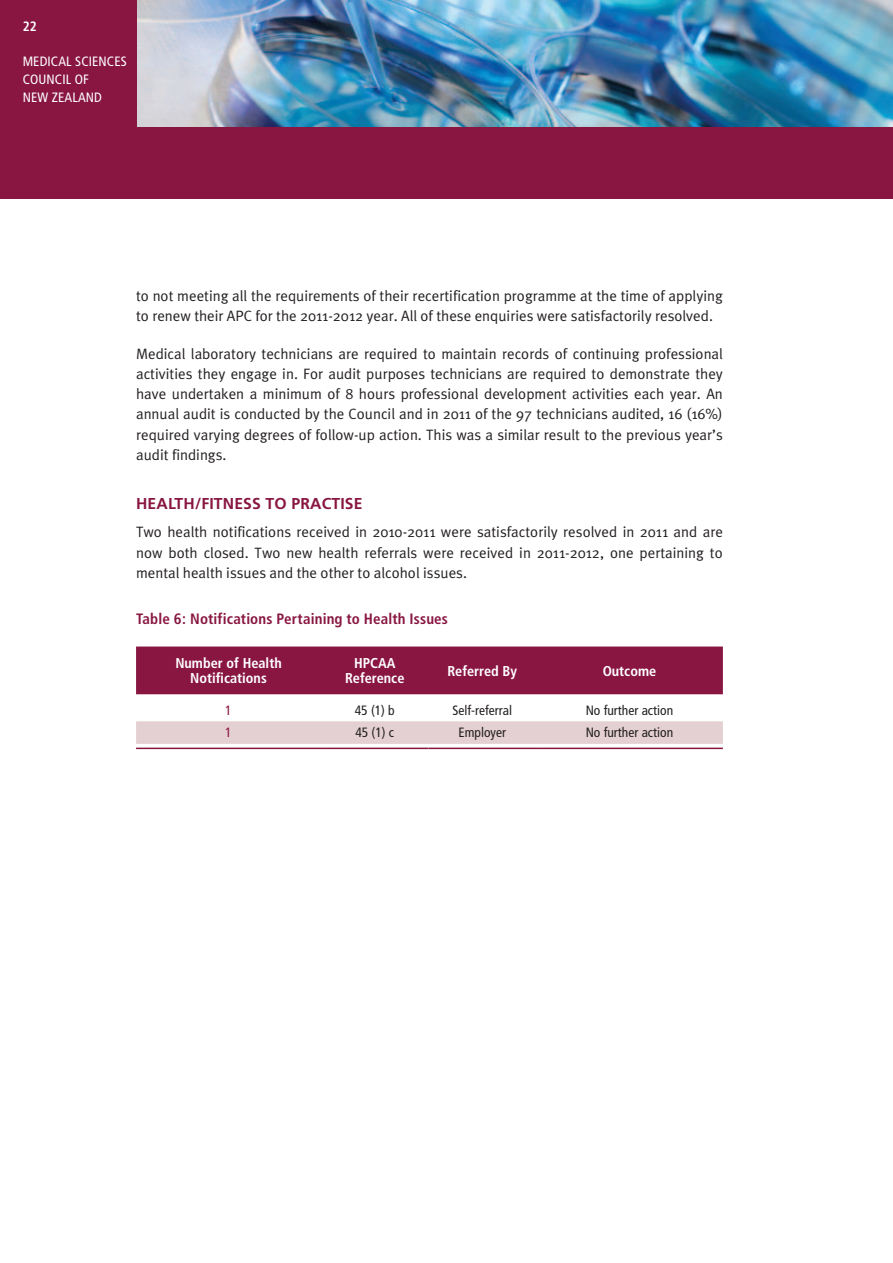
<style>
.page{position:relative;width:893px;height:1263px;background:#fff}
.page>*{position:absolute;margin:0;border:0;box-sizing:border-box;transform-origin:0 0}
.t1{font:700 15.75px "Frutiger";letter-spacing:.01em;color:#881641}
.t2{font:15px/20.2px "Meta Plus Normal";color:#231f20;text-align:justify}
.t3{font:700 condensed 15px "Frutiger";letter-spacing:.01em;color:#881641}
.t4{font:700 condensed 14.25px/15px "Frutiger";color:#fff;text-align:center}
.t5{font:condensed 13.5px "Frutiger";color:#231f20}
.t6{font:condensed 13.5px/18px "Frutiger";letter-spacing:.01em;color:#fff}
.t7{font:700 condensed 13.5px "Frutiger";color:#fff}
.t8{font:condensed 13.5px "Frutiger";color:#881641}
</style>
<div class="page">
<div style="left:0;top:0;width:893px;height:198px;background:#881641"></div>
<img style="left:137px;top:0;width:756px;height:126px">
<div style="left:136px;top:646px;width:587px;height:48px;background:#881641"></div>
<div style="left:136px;top:721px;width:587px;height:23px;background:#e4d0d2"></div>
<hr style="left:136px;top:748px;width:185px;height:1px;background:#881641">
<hr style="left:321px;top:748px;width:107px;height:1px;background:#881641">
<hr style="left:428px;top:748px;width:108px;height:1px;background:#881641">
<hr style="left:536px;top:748px;width:187px;height:1px;background:#881641">
<p class="t7" style="left:23px;top:19px;width:16px">22</p>
<p class="t6" style="left:23px;top:53px;width:106px">MEDICAL SCIENCES<br>COUNCIL OF<br>NEW ZEALAND</p>
<p class="t2" style="left:136px;top:286px;width:588px">to not meeting all the requirements of their recertification programme at the time of applying to renew their APC for the 2011-2012 year. All of these enquiries were satisfactorily resolved.</p>
<p class="t2" style="left:136px;top:343px;width:588px">Medical laboratory technicians are required to maintain records of continuing professional activities they engage in. For audit purposes technicians are required to demonstrate they have undertaken a minimum of 8 hours professional development activities each year. An annual audit is conducted by the Council and in 2011 of the 97 technicians audited, 16 (16%) required varying degrees of follow-up action. This was a similar result to the previous year’s audit findings.</p>
<p class="t1" style="left:136px;top:494px;width:31px">HEALTH</p>
<p class="t1" style="left:195px;top:494px;width:115px">/FITN ESS TO PRACTIS</p>
<p class="t1" style="left:354px;top:494px;width:10px">E</p>
<p class="t2" style="left:136px;top:522px;width:588px">Two health notifications received in 2010-2011 were satisfactorily resolved in 2011 and are now both closed. Two new health referrals were received in 2011-2012, one pertaining to mental health issues and the other to alcohol issues.</p>
<p class="t3" style="left:136px;top:609px;width:313px">Table 6: Notifications Pertaining to Health Issues</p>
<p class="t4" style="left:175px;top:656px;width:108px">Number of Health<br>Notifications</p>
<p class="t4" style="left:345px;top:656px;width:61px">HPCAA<br>Reference</p>
<p class="t4" style="left:447px;top:663px;width:71px">Referred By</p>
<p class="t4" style="left:603px;top:663px;width:55px">Outcome</p>
<p class="t8" style="left:225px;top:702px;width:8px">1</p>
<p class="t5" style="left:355px;top:702px;width:41px">45 (1) b</p>
<p class="t5" style="left:452px;top:702px;width:61px">Self-referral</p>
<p class="t5" style="left:586px;top:702px;width:89px">No further action</p>
<p class="t8" style="left:225px;top:725px;width:8px">1</p>
<p class="t5" style="left:355px;top:725px;width:40px">45 (1) c</p>
<p class="t5" style="left:458px;top:725px;width:49px">Employer</p>
<p class="t5" style="left:586px;top:725px;width:89px">No further action</p>
</div>
